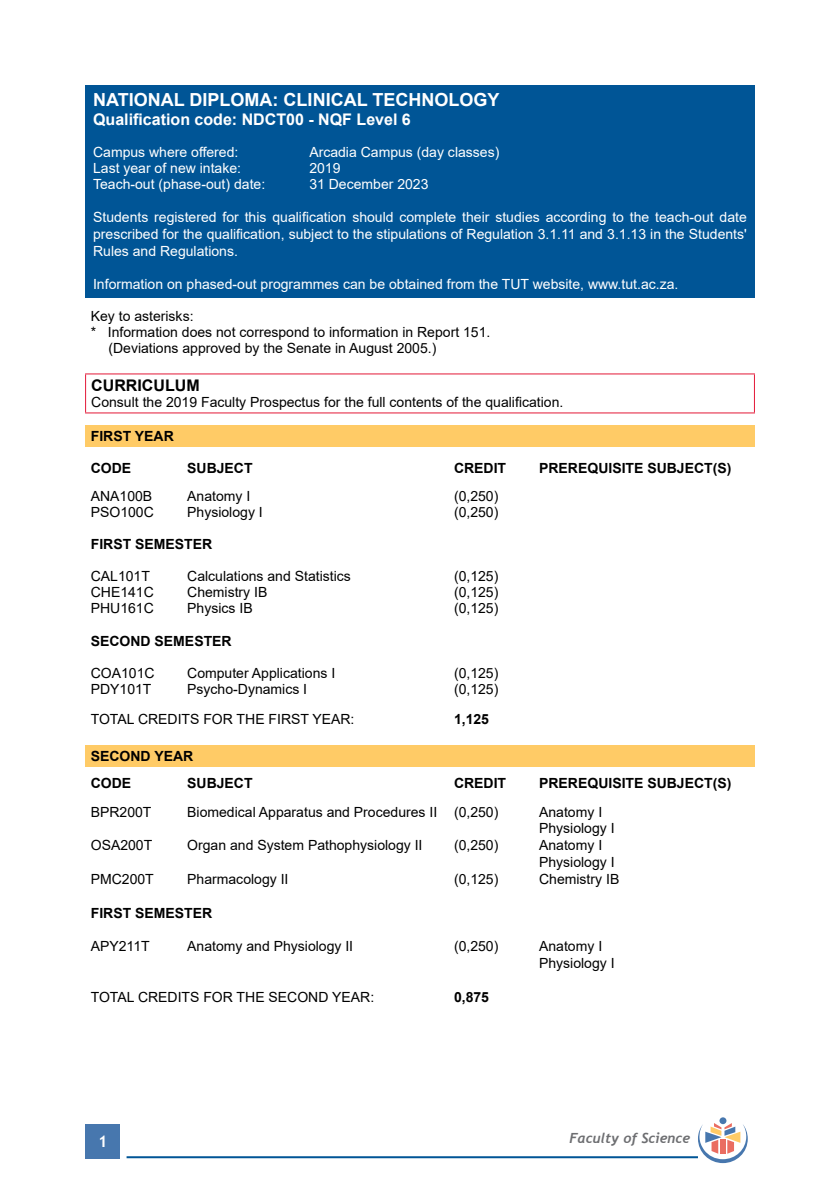
<style>
.page{position:relative;width:840px;height:1191px;background:#fff}
.page>*{position:absolute;margin:0;border:0;box-sizing:border-box;transform-origin:0 0}
.t1{font:700 18px "Arial";color:#fff}
.t2{font:700 16px "Arial";color:#fff}
.t3{font:700 16px "Arial";color:#000}
.t4{font:700 16px "Trebuchet MS";color:#fff}
.t5{font:14px/16.8px "Arial";color:#000}
.t6{font:14px/16.8px "Arial";color:#fff;text-align:justify}
.t7{font:700 14px/26.4px "Arial";color:#000}
.t8{font:italic 700 14px "Trebuchet";color:#6d6e71}
</style>
<div class="page">
<div style="left:86px;top:1124px;width:34px;height:34px;background:#4777ae"></div>
<hr style="left:126px;top:1156px;width:571px;height:2px;background:#005596">
<div style="left:719px;top:1117px;width:7px;height:7px;background:#4777ae;border-radius:50%"></div>
<svg style="left:697px;top:1123px;width:50px;height:40px"></svg>
<div style="left:85px;top:85px;width:669px;height:212px;background:#005596"></div>
<hr style="left:85px;top:373px;width:669px;height:1px;background:#e31837">
<hr style="left:85px;top:374px;width:1px;height:38px;background:#e31837">
<hr style="left:753px;top:374px;width:1px;height:38px;background:#e31837">
<hr style="left:85px;top:412px;width:669px;height:1px;background:#e31837">
<div style="left:85px;top:425px;width:669px;height:22px;background:#ffcb66"></div>
<div style="left:85px;top:745px;width:669px;height:22px;background:#ffcb66"></div>
<p class="t1" style="left:93px;top:87px;width:407px">NATIONAL DIPLOMA: CLINICAL TECHNOLOGY</p>
<p class="t2" style="left:93px;top:108px;width:319px">Qualification code: NDCT00 - NQF Level 6</p>
<p class="t6" style="left:93px;top:144px;width:147px">Campus where offered:</p>
<p class="t6" style="left:309px;top:144px;width:191px">Arcadia Campus (day classes)</p>
<p class="t6" style="left:93px;top:160px;width:149px">Last year of new intake:</p>
<p class="t6" style="left:309px;top:160px;width:33px">2019</p>
<p class="t6" style="left:93px;top:176px;width:173px">Teach-out (phase-out) date:</p>
<p class="t6" style="left:309px;top:176px;width:121px">31 December 2023</p>
<p class="t6" style="left:93px;top:209px;width:655px">Students registered for this qualification should complete their studies according to the teach-out date prescribed for the qualification, subject to the stipulations of Regulation 3.1.11 and 3.1.13 in the Students' Rules and Regulations.</p>
<p class="t6" style="left:93px;top:276px;width:586px">Information on phased-out programmes can be obtained from the TUT website, www.tut.ac.za.</p>
<p class="t5" style="left:91px;top:308px;width:104px">Key to asterisks:</p>
<p class="t5" style="left:91px;top:324px;width:401px">* Information does not correspond to information in Report 151.</p>
<p class="t5" style="left:108px;top:340px;width:329px">(Deviations approved by the Senate in August 2005.)</p>
<p class="t3" style="left:91px;top:374px;width:110px">CURRICULUM</p>
<p class="t5" style="left:91px;top:394px;width:473px">Consult the 2019 Faculty Prospectus for the full contents of the qualification.</p>
<p class="t7" style="left:91px;top:423px;width:84px">FIRST YEAR</p>
<p class="t7" style="left:91px;top:454px;width:42px">CODE</p>
<p class="t7" style="left:187px;top:454px;width:67px">SUBJECT</p>
<p class="t7" style="left:454px;top:454px;width:54px">CREDIT</p>
<p class="t7" style="left:539px;top:454px;width:194px">PREREQUISITE SUBJECT(S)</p>
<p class="t5" style="left:91px;top:488px;width:63px">ANA100B</p>
<p class="t5" style="left:187px;top:488px;width:65px">Anatomy I</p>
<p class="t5" style="left:454px;top:488px;width:46px">(0,250)</p>
<p class="t5" style="left:91px;top:504px;width:65px">PSO100C</p>
<p class="t5" style="left:187px;top:504px;width:77px">Physiology I</p>
<p class="t5" style="left:454px;top:504px;width:46px">(0,250)</p>
<p class="t7" style="left:91px;top:531px;width:123px">FIRST SEMESTER</p>
<p class="t5" style="left:91px;top:568px;width:61px">CAL101T</p>
<p class="t5" style="left:187px;top:568px;width:165px">Calculations and Statistics</p>
<p class="t5" style="left:454px;top:568px;width:46px">(0,125)</p>
<p class="t5" style="left:91px;top:584px;width:65px">CHE141C</p>
<p class="t5" style="left:187px;top:584px;width:82px">Chemistry IB</p>
<p class="t5" style="left:454px;top:584px;width:46px">(0,125)</p>
<p class="t5" style="left:91px;top:600px;width:65px">PHU161C</p>
<p class="t5" style="left:187px;top:600px;width:67px">Physics IB</p>
<p class="t5" style="left:454px;top:600px;width:46px">(0,125)</p>
<p class="t7" style="left:91px;top:627px;width:142px">SECOND SEMESTER</p>
<p class="t5" style="left:91px;top:664px;width:65px">COA101C</p>
<p class="t5" style="left:187px;top:664px;width:149px">Computer Applications I</p>
<p class="t5" style="left:454px;top:664px;width:46px">(0,125)</p>
<p class="t5" style="left:91px;top:680px;width:62px">PDY101T</p>
<p class="t5" style="left:187px;top:680px;width:121px">Psycho-Dynamics I</p>
<p class="t5" style="left:454px;top:680px;width:46px">(0,125)</p>
<p class="t5" style="left:91px;top:710px;width:265px">TOTAL CREDITS FOR THE FIRST YEAR:</p>
<p class="t7" style="left:454px;top:705px;width:37px">1,125</p>
<p class="t7" style="left:91px;top:743px;width:104px">SECOND YEAR<br>CODE</p>
<p class="t7" style="left:187px;top:770px;width:67px">SUBJECT</p>
<p class="t7" style="left:454px;top:770px;width:54px">CREDIT</p>
<p class="t7" style="left:539px;top:770px;width:194px">PREREQUISITE SUBJECT(S)</p>
<p class="t5" style="left:91px;top:803px;width:62px">BPR200T</p>
<p class="t5" style="left:187px;top:803px;width:312px">Biomedical Apparatus and Procedures II (0,250)</p>
<p class="t5" style="left:539px;top:803px;width:77px">Anatomy I<br>Physiology I</p>
<p class="t5" style="left:91px;top:837px;width:63px">OSA200T</p>
<p class="t5" style="left:187px;top:837px;width:237px">Organ and System Pathophysiology II</p>
<p class="t5" style="left:454px;top:837px;width:46px">(0,250)</p>
<p class="t5" style="left:539px;top:837px;width:77px">Anatomy I<br>Physiology I</p>
<p class="t5" style="left:91px;top:870px;width:65px">PMC200T</p>
<p class="t5" style="left:187px;top:870px;width:103px">Pharmacology II</p>
<p class="t5" style="left:454px;top:870px;width:46px">(0,125)</p>
<p class="t5" style="left:539px;top:870px;width:82px">Chemistry IB</p>
<p class="t7" style="left:91px;top:899px;width:123px">FIRST SEMESTER</p>
<p class="t5" style="left:91px;top:937px;width:60px">APY211T</p>
<p class="t5" style="left:187px;top:937px;width:167px">Anatomy and Physiology II</p>
<p class="t5" style="left:454px;top:937px;width:46px">(0,250)</p>
<p class="t5" style="left:539px;top:937px;width:77px">Anatomy I<br>Physiology I</p>
<p class="t5" style="left:91px;top:988px;width:285px">TOTAL CREDITS FOR THE SECOND YEAR:</p>
<p class="t7" style="left:454px;top:983px;width:37px">0,875</p>
<p class="t4" style="left:98px;top:1131px;width:11px">1</p>
<p class="t8" style="left:569px;top:1129px;width:122px">Faculty of Science</p>
</div>
